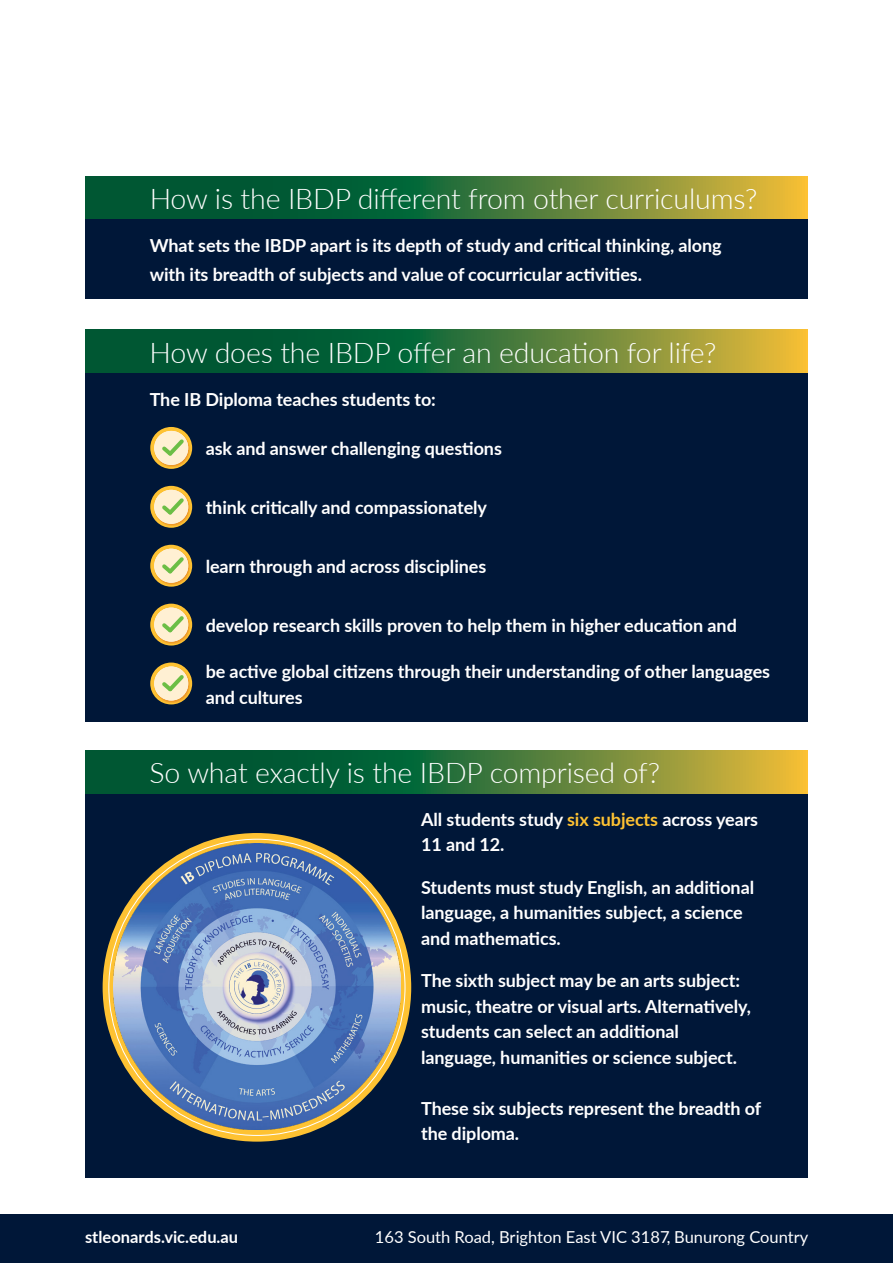
<style>
.page{position:relative;width:893px;height:1263px;background:#fff}
.page>*{position:absolute;margin:0;border:0;box-sizing:border-box;transform-origin:0 0}
.t1{font:300 28.5px "Lato";letter-spacing:-.005em;color:#fff}
.t2{font:700 18px/25.5px "Lato";letter-spacing:-.005em;color:#fff}
.t3{font:16.5px "Lato";color:#fff}
.t4{font:700 16.5px "Lato";color:#fff}
.s1{color:#fec232}
</style>
<div class="page">
<div style="left:85px;top:793px;width:723px;height:384px;background:#001738"></div>
<div style="left:85px;top:219px;width:723px;height:80px;background:#001738"></div>
<svg style="left:85px;top:176px;width:722px;height:43px;background:#447738"></svg>
<svg style="left:85px;top:750px;width:723px;height:43px;background:#447738"></svg>
<div style="left:85px;top:372px;width:723px;height:350px;background:#001738"></div>
<svg style="left:150px;top:486px;width:42px;height:42px"></svg>
<div style="left:154px;top:489px;width:37px;height:37px;background:#da6c20;opacity:.5"></div>
<div style="left:154px;top:490px;width:34px;height:34px;background:#fff0d3;border-radius:17px"></div>
<svg style="left:162px;top:495px;width:25px;height:23px"></svg>
<svg style="left:150px;top:545px;width:42px;height:42px"></svg>
<div style="left:154px;top:548px;width:37px;height:37px;background:#da6c20;opacity:.5"></div>
<div style="left:154px;top:549px;width:34px;height:34px;background:#fff0d3;border-radius:17px"></div>
<svg style="left:159px;top:553px;width:28px;height:24px"></svg>
<div style="left:150px;top:604px;width:42px;height:41px;background:#fec232;border-radius:50%"></div>
<div style="left:154px;top:607px;width:37px;height:37px;background:#da6c20;opacity:.5"></div>
<div style="left:154px;top:608px;width:34px;height:34px;background:#fff0d3;border-radius:17px"></div>
<svg style="left:159px;top:612px;width:28px;height:24px"></svg>
<svg style="left:150px;top:662px;width:42px;height:42px"></svg>
<div style="left:154px;top:666px;width:37px;height:37px;background:#da6c20;opacity:.5"></div>
<div style="left:154px;top:666px;width:34px;height:34px;background:#fff0d3;border-radius:17px"></div>
<svg style="left:162px;top:671px;width:25px;height:24px"></svg>
<svg style="left:85px;top:330px;width:723px;height:42px;background:#447738"></svg>
<svg style="left:150px;top:427px;width:42px;height:42px"></svg>
<div style="left:154px;top:430px;width:37px;height:37px;background:#da6c20;opacity:.5"></div>
<div style="left:154px;top:431px;width:34px;height:34px;background:#fff0d3;border-radius:17px"></div>
<svg style="left:162px;top:436px;width:25px;height:23px"></svg>
<svg style="left:103px;top:833px;width:308px;height:308px;background:#fbc647"></svg>
<img style="left:114px;top:843px;width:286px;height:287px">
<div style="left:0;top:1214px;width:893px;height:49px;background:#001738"></div>
<h1 class="t1" style="left:150px;top:179px;width:609px">How is the IBDP different from other curriculums?</h1>
<p class="t2" style="left:150px;top:231px;width:573px;line-height:28.5px">What sets the IBDP apart is its depth of study and critical thinking, along with its breadth of subjects and value of cocurricular activities.</p>
<h1 class="t1" style="left:150px;top:333px;width:568px">How does the IBDP offer an education for life?</h1>
<p class="t2" style="left:150px;top:385px;width:288px">The IB Diploma teaches students to:</p>
<p class="t2" style="left:206px;top:435px;width:298px">ask and answer challenging questions</p>
<p class="t2" style="left:206px;top:494px;width:283px">think critically and compassionately</p>
<p class="t2" style="left:206px;top:553px;width:282px">learn through and across disciplines</p>
<p class="t2" style="left:206px;top:612px;width:533px">develop research skills proven to help them in higher education and</p>
<p class="t2" style="left:206px;top:658px;width:566px">be active global citizens through their understanding of other languages and cultures</p>
<h1 class="t1" style="left:150px;top:753px;width:512px">So what exactly is the IBDP comprised of?</h1>
<p class="t2" style="left:421px;top:805px;width:339px">All students study <span class="s1">six subjects</span> across years<br>11 and 12.</p>
<p class="t2" style="left:421px;top:873px;width:335px">Students must study English, an additional language, a humanities subject, a science and mathematics.</p>
<p class="t2" style="left:421px;top:967px;width:331px">The sixth subject may be an arts subject: music, theatre or visual arts. Alternatively, students can select an additional language, humanities or science subject.</p>
<p class="t2" style="left:421px;top:1094px;width:342px">These six subjects represent the breadth of the diploma.</p>
<p class="t4" style="left:85px;top:1225px;width:155px">stleonards.vic.edu.au</p>
<p class="t3" style="left:375px;top:1225px;width:435px">163 South Road, Brighton East VIC 3187, Bunurong Country</p>
</div>
